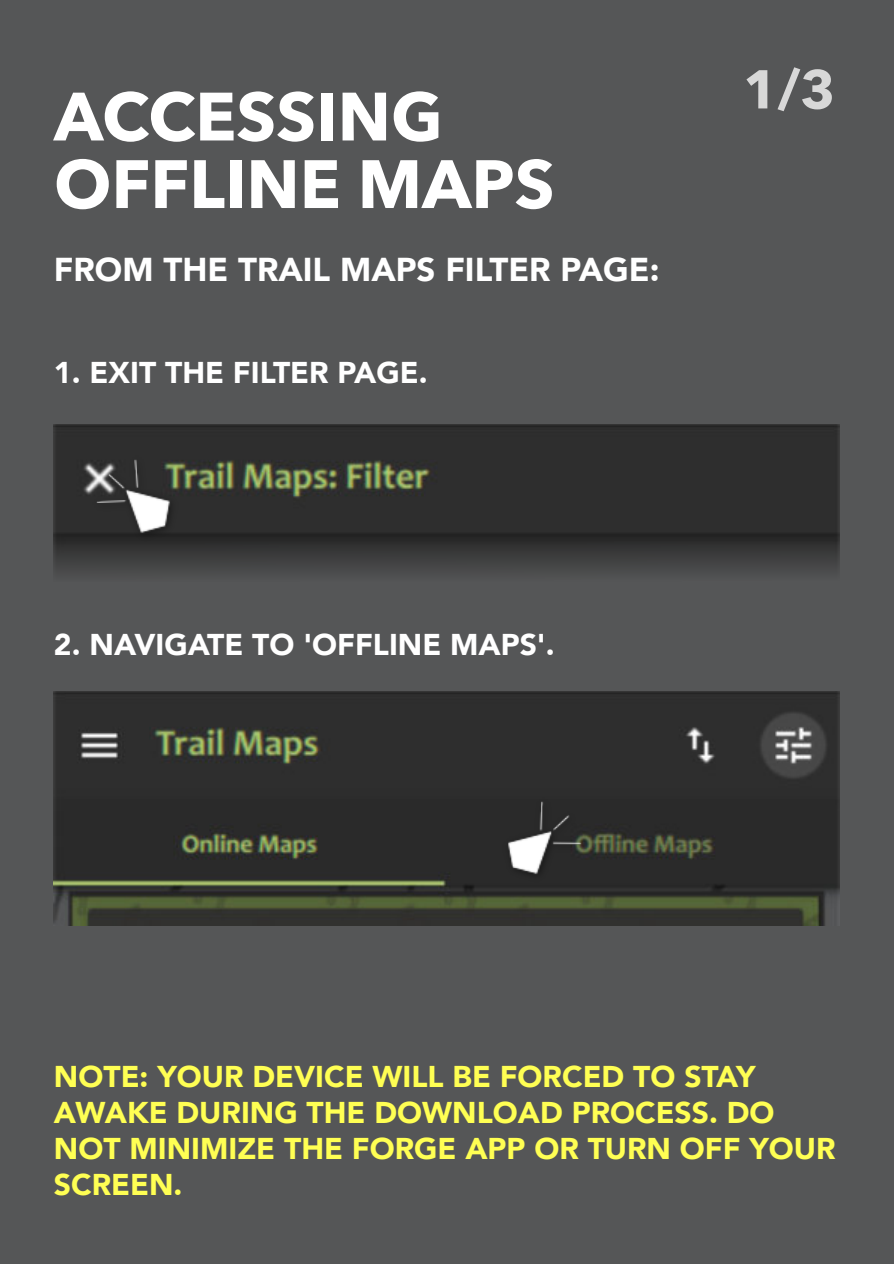
<style>
.page{position:relative;width:894px;height:1264px;background:#fff}
.page>*{position:absolute;margin:0;border:0;box-sizing:border-box;transform-origin:0 0}
.t1{font:700 67.5px/67.5px "Avenir Next";color:#fff}
.t2{font:700 54px "Avenir Next";color:#d8d8d8}
.t3{font:900 33px "Avenir";color:#fff}
.t4{font:900 30px/36px "Avenir";color:#ffff53}
.t5{font:900 30px "Avenir";color:#fff}
</style>
<div class="page">
<div style="left:0;top:0;width:893px;height:1263px;background:#555657"></div>
<img style="left:54px;top:424px;width:785px;height:149px">
<img style="left:93px;top:455px;width:85px;height:86px">
<img style="left:54px;top:691px;width:785px;height:234px">
<img style="left:502px;top:797px;width:86px;height:85px">
<h1 class="t1" style="left:54px;top:85px;width:502px">ACCESSING<br>OFFLINE MAPS</h1>
<p class="t3" style="left:54px;top:248px;width:606px">FROM THE TRAIL MAPS FILTER PAGE:</p>
<p class="t5" style="left:54px;top:352px;width:375px">1. EXIT THE FILTER PAGE.</p>
<h2 class="t2" style="left:742px;top:54px;width:94px">1/3</h2>
<p class="t5" style="left:54px;top:624px;width:502px">2. NAVIGATE TO 'OFFLINE MAPS'.</p>
<p class="t4" style="left:54px;top:1059px;width:782px">NOTE: YOUR DEVICE WILL BE FORCED TO STAY<br>AWAKE DURING THE DOWNLOAD PROCESS. DO<br>NOT MINIMIZE THE FORGE APP OR TURN OFF YOUR<br>SCREEN.</p>
</div>
